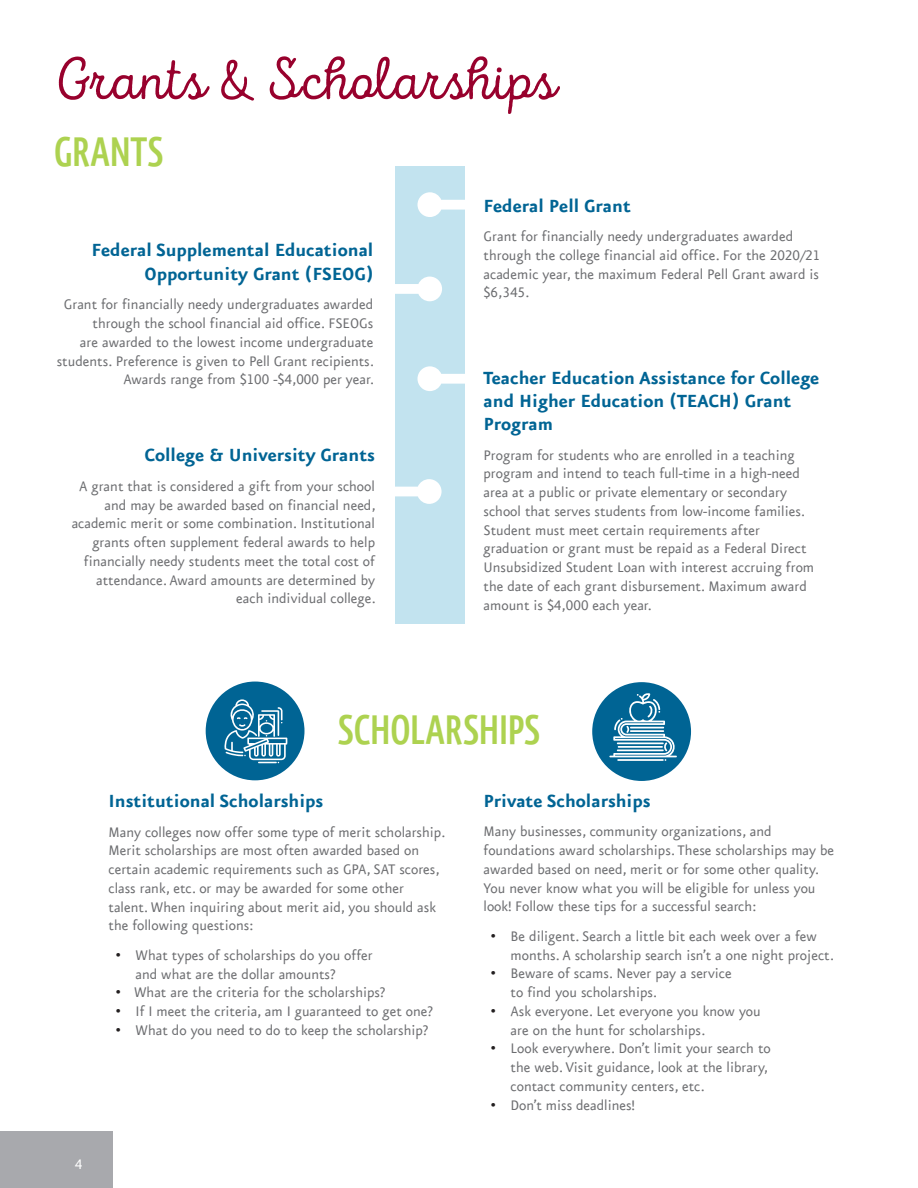
<style>
.page{position:relative;width:918px;height:1188px;background:#fff}
.page>*{position:absolute;margin:0;border:0;box-sizing:border-box;transform-origin:0 0}
.t1{font:60px "Intro Script R Base";color:#98012d}
.Checkboxes{font:500 49.5px "Eureka Sans Cond";letter-spacing:-.01em;color:#add250}
.t2{font:700 21px/23.2px "Eureka Sans";color:#006494;text-align:right}
.t3{font:16.5px/18.8px "Eureka Sans";color:#6c6d70}
.t4{font:16.5px "Eureka Sans Regular Caps";color:#fff}
.s1{font-family:"Eureka Sans Regular Caps"}
.s2{font-size:18px;color:#231f20}
</style>
<div class="page">
<div style="left:0;top:1131px;width:113px;height:57px;background:#a8a9ad"></div>
<div style="left:395px;top:166px;width:70px;height:457px;background:#c2e3ef"></div>
<svg style="left:417px;top:192px;width:48px;height:25px"></svg>
<svg style="left:395px;top:277px;width:47px;height:24px"></svg>
<svg style="left:417px;top:366px;width:48px;height:25px"></svg>
<svg style="left:395px;top:479px;width:47px;height:25px"></svg>
<div style="left:206px;top:682px;width:98px;height:98px;background:#006494;border-radius:50%"></div>
<div style="left:592px;top:682px;width:99px;height:99px;background:#006494;border-radius:50%"></div>
<svg style="left:609px;top:693px;width:69px;height:68px"></svg>
<svg style="left:224px;top:699px;width:64px;height:64px"></svg>
<p class="t1" style="left:54px;top:45px;width:504px">Grants &amp; Scholarships</p>
<p class="Checkboxes" style="left:54px;top:130px;width:111px">GRANTS</p>
<p class="t2" style="left:92px;top:239px;width:283px">Federal Supplemental Educational<br>Opportunity Grant (FSEOG)</p>
<p class="t3" style="left:57px;top:296px;width:319px;text-align:right">Grant for financially needy undergraduates awarded through the school financial aid office. FSEOGs<br>are awarded to the lowest income undergraduate students. Preference is given to Pell Grant recipients.<br>Awards range from $<span class="s1">100 -$4,000</span> per year.</p>
<p class="t2" style="left:145px;top:444px;width:232px">College &amp; University Grants</p>
<p class="t3" style="left:72px;top:477px;width:306px;text-align:right">A grant that is considered a gift from your school and may be awarded based on financial need, academic merit or some combination. Institutional grants often supplement federal awards to help financially needy students meet the total cost of attendance. Award amounts are determined by each individual college.</p>
<p class="t2" style="left:484px;top:194px;width:149px">Federal Pell Grant</p>
<p class="t3" style="left:484px;top:228px;width:338px">Grant for financially needy undergraduates awarded through the college financial aid office. For the <span class="s1">2020/21 </span>academic year, the maximum Federal Pell Grant award is $<span class="s1">6,345.</span></p>
<p class="t2" style="left:484px;top:366px;width:337px;text-align:left">Teacher Education Assistance for College and Higher Education (TEACH) Grant<br>Program</p>
<p class="t3" style="left:484px;top:446px;width:332px">Program for students who are enrolled in a teaching program and intend to teach full-time in a high-need area at a public or private elementary or secondary school that serves students from low-income families.<br>Student must meet certain requirements after graduation or grant must be repaid as a Federal Direct Unsubsidized Student Loan with interest accruing from the date of each grant disbursement. Maximum award amount is $<span class="s1">4,000</span> each year.</p>
<p class="Checkboxes" style="left:338px;top:708px;width:204px">SCHOLARSHIPS</p>
<p class="t2" style="left:109px;top:790px;width:216px">Institutional Scholarships</p>
<p class="t3" style="left:109px;top:823px;width:339px">Many colleges now offer some type of merit scholarship.<br>Merit scholarships are most often awarded based on certain academic requirements such as GPA, SAT scores, class rank, etc. or may be awarded for some other talent. When inquiring about merit aid, you should ask the following questions:</p>
<p class="t3" style="left:136px;top:946px;width:239px;text-indent:-20px"><span class="s2">•</span> What types of scholarships do you offer and what are the dollar amounts?</p>
<p class="t3" style="left:115px;top:984px;width:271px"><span class="s2">•</span> What are the criteria for the scholarships?</p>
<p class="t3" style="left:115px;top:1003px;width:319px"><span class="s2">•</span> If I meet the criteria, am I guaranteed to get one?</p>
<p class="t3" style="left:115px;top:1021px;width:314px"><span class="s2">•</span> What do you need to do to keep the scholarship?</p>
<p class="t4" style="left:75px;top:1156px;width:9px">4</p>
<p class="t2" style="left:484px;top:789px;width:169px">Private Scholarships</p>
<p class="t3" style="left:484px;top:823px;width:352px">Many businesses, community organizations, and foundations award scholarships. These scholarships may be awarded based on need, merit or for some other quality.<br>You never know what you will be eligible for unless you look! Follow these tips for a successful search:</p>
<p class="t3" style="left:511px;top:927px;width:325px;text-indent:-20px"><span class="s2">•</span> Be diligent. Search a little bit each week over a few months. A scholarship search isn’t a one night project.</p>
<p class="t3" style="left:511px;top:965px;width:223px;text-indent:-20px"><span class="s2">•</span> Beware of scams. Never pay a service to find you scholarships.</p>
<p class="t3" style="left:511px;top:1002px;width:252px;text-indent:-20px"><span class="s2">•</span> Ask everyone. Let everyone you know you are on the hunt for scholarships.</p>
<p class="t3" style="left:511px;top:1040px;width:262px;text-indent:-20px"><span class="s2">•</span> Look everywhere. Don’t limit your search to the web. Visit guidance, look at the library, contact community centers, etc.</p>
<p class="t3" style="left:490px;top:1096px;width:146px"><span class="s2">•</span> Don’t miss deadlines!</p>
</div>
